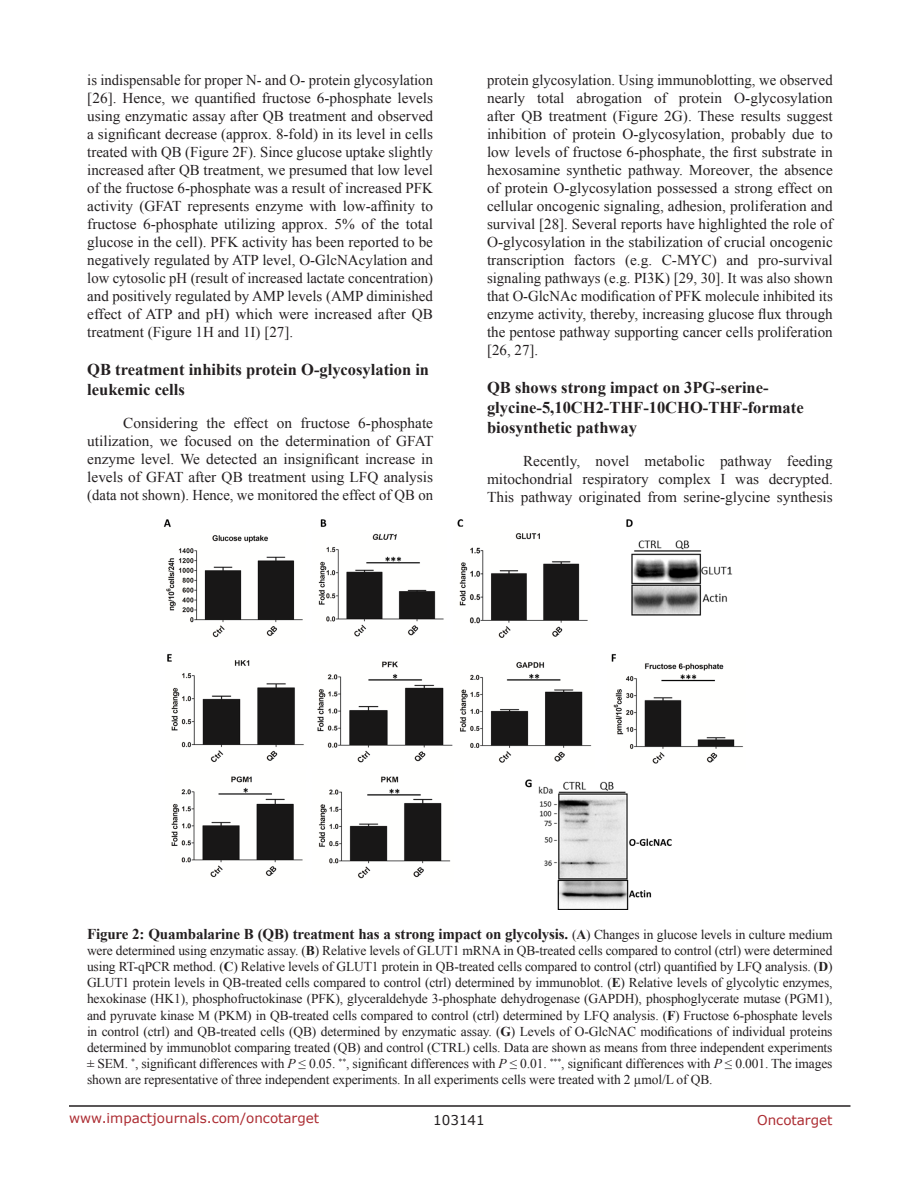
<style>
.page{position:relative;width:918px;height:1188px;background:#fff}
.page>*{position:absolute;margin:0;border:0;box-sizing:border-box;transform-origin:0 0}
.SubHeading_middle{font:700 16.5px/19.8px "Times New Roman";color:#231f20}
.BodyText{font:15px/18px "Times New Roman";color:#231f20;text-align:justify}
.FigureText{font:700 15px "Times New Roman";letter-spacing:-.01em;color:#231f20}
.FigureText-2{font:13.5px/16.2px "Times New Roman";letter-spacing:-.01em;color:#231f20;text-align:justify}
.t1{font:13.5px "Verdana";color:#ac2b31}
.t2{font:13.5px "Verdana";color:#231f20}
.s1{font-weight:400;font-size:13.5px}
.s2{font-size:13.5px}
.s3{font-weight:700}
.s4{font-style:italic}
</style>
<div class="page">
<hr style="left:69px;top:1105px;width:781px;height:2px;background:#231f20">
<img style="left:163px;top:520px;width:580px;height:389px">
<p class="BodyText" style="left:87px;top:71px;width:347px">is indispensable for proper N- and O- protein glycosylation [26]. Hence, we quantified fructose 6-phosphate levels using enzymatic assay after QB treatment and observed a significant decrease (approx. 8-fold) in its level in cells treated with QB (Figure 2F). Since glucose uptake slightly increased after QB treatment, we presumed that low level of the fructose 6-phosphate was a result of increased PFK activity (GFAT represents enzyme with low-affinity to fructose 6-phosphate utilizing approx. 5% of the total glucose in the cell). PFK activity has been reported to be negatively regulated by ATP level, O-GlcNAcylation and low cytosolic pH (result of increased lactate concentration) and positively regulated by AMP levels (AMP diminished effect of ATP and pH) which were increased after QB treatment (Figure 1H and 1I) [27].</p>
<p class="SubHeading_middle" style="left:87px;top:359px;width:343px">QB treatment inhibits protein O-glycosylation in leukemic cells</p>
<p class="BodyText" style="left:87px;top:414px;width:348px;text-indent:36px">Considering the effect on fructose 6-phosphate utilization, we focused on the determination of GFAT enzyme level. We detected an insignificant increase in levels of GFAT after QB treatment using LFQ analysis (data not shown). Hence, we monitored the effect of QB on</p>
<p class="BodyText" style="left:487px;top:71px;width:347px">protein glycosylation. Using immunoblotting, we observed nearly total abrogation of protein O-glycosylation after QB treatment (Figure 2G). These results suggest inhibition of protein O-glycosylation, probably due to low levels of fructose 6-phosphate, the first substrate in hexosamine synthetic pathway. Moreover, the absence of protein O-glycosylation possessed a strong effect on cellular oncogenic signaling, adhesion, proliferation and survival [28]. Several reports have highlighted the role of O-glycosylation in the stabilization of crucial oncogenic transcription factors (e.g. C-MYC) and pro-survival signaling pathways (e.g. PI3K) [29, 30]. It was also shown that O-GlcNAc modification of PFK molecule inhibited its enzyme activity, thereby, increasing glucose flux through the pentose pathway supporting cancer cells proliferation [26, 27].</p>
<p class="SubHeading_middle" style="left:487px;top:377px;width:318px">QB shows strong impact on 3PG-serine&shy;glycine-5,10CH2-THF-10CHO-THF-formate biosynthetic pathway</p>
<p class="BodyText" style="left:487px;top:452px;width:347px;text-indent:36px">Recently, novel metabolic pathway feeding mitochondrial respiratory complex I was decrypted.<br>This pathway originated from serine-glycine synthesis</p>
<p class="FigureText" style="left:87px;top:923px;width:747px">Figure 2: Quambalarine B (QB) treatment has a strong impact on glycolysis. <span class="s1">(</span><span class="s2">A</span><span class="s1">) Changes in glucose levels in culture medium</span></p>
<p class="FigureText-2" style="left:87px;top:942px;width:747px">were determined using enzymatic assay. (<span class="s3">B</span>) Relative levels of GLUT1 mRNA in QB-treated cells compared to control (ctrl) were determined using RT-qPCR method. (<span class="s3">C</span>) Relative levels of GLUT1 protein in QB-treated cells compared to control (ctrl) quantified by LFQ analysis. (<span class="s3">D</span>)<br>GLUT1 protein levels in QB-treated cells compared to control (ctrl) determined by immunoblot. (<span class="s3">E</span>) Relative levels of glycolytic enzymes, hexokinase (HK1), phosphofructokinase (PFK), glyceraldehyde 3-phosphate dehydrogenase (GAPDH), phosphoglycerate mutase (PGM1), and pyruvate kinase M (PKM) in QB-treated cells compared to control (ctrl) determined by LFQ analysis. (<span class="s3">F</span>) Fructose 6-phosphate levels in control (ctrl) and QB-treated cells (QB) determined by enzymatic assay. (<span class="s3">G</span>) Levels of O-GlcNAC modifications of individual proteins determined by immunoblot comparing treated (QB) and control (CTRL) cells. Data are shown as means from three independent experiments ± SEM. <sup>*</sup>, significant differences with <span class="s4">P</span> ≤ 0.05. <sup>**</sup>, significant differences with <span class="s4">P</span> ≤ 0.01. <sup>***</sup>, significant differences with <span class="s4">P</span> ≤ 0.001. The images shown are representative of three independent experiments. In all experiments cells were treated with 2 µmol/L of QB.</p>
<p class="t1" style="left:69px;top:1109px;width:252px">www.impactjournals.com/oncotarget</p>
<p class="t2" style="left:433px;top:1111px;width:53px">103141</p>
<p class="t1" style="left:757px;top:1111px;width:77px">Oncotarget</p>
</div>
